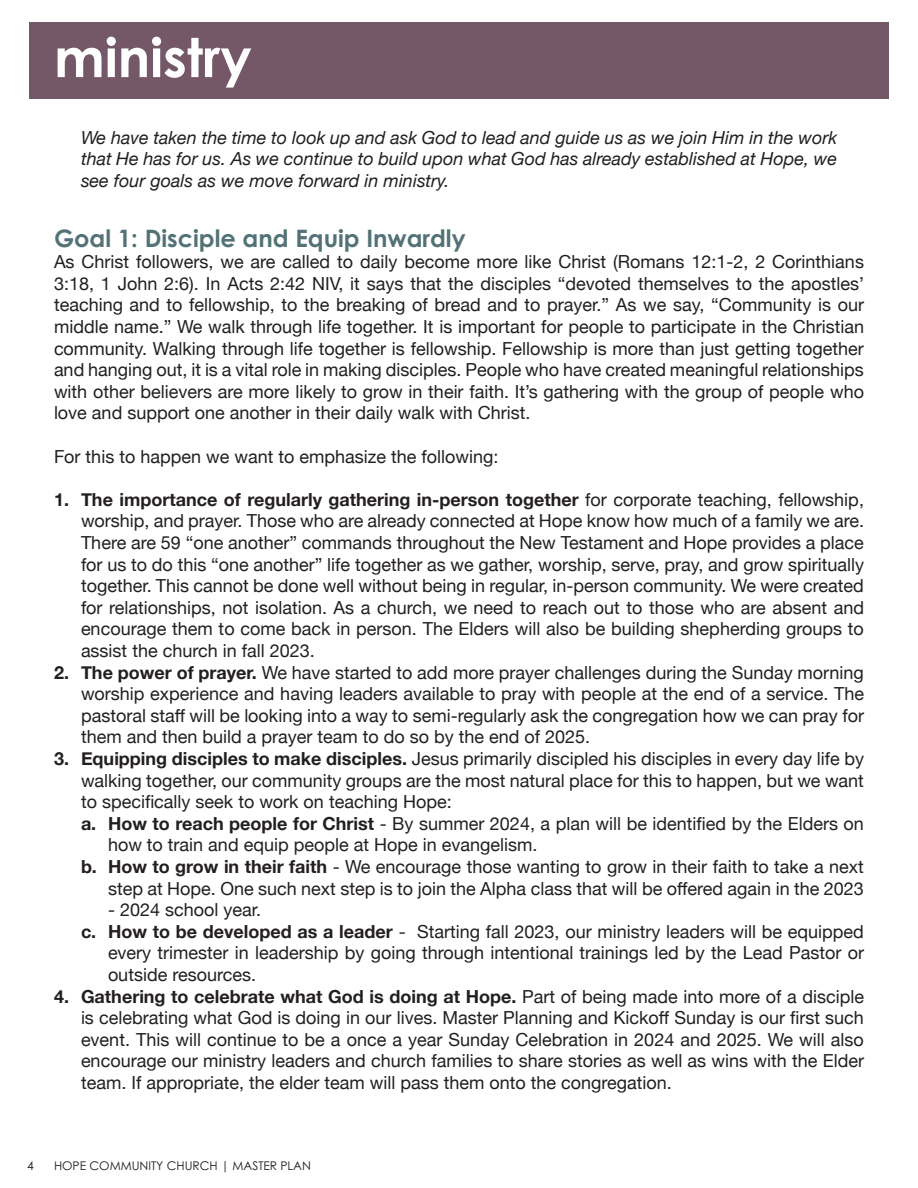
<style>
.page{position:relative;width:918px;height:1188px;background:#fff}
.page>*{position:absolute;margin:0;border:0;box-sizing:border-box;transform-origin:0 0}
.t1{font:700 54px "Century Gothic Pro";color:#fff}
.t2{font:700 24px "Century Gothic Pro";color:#527277}
.t3{font:18px/21.6px "Helvetica Neue";color:#231f20;text-align:justify}
.t4{font:italic 18px/21.6px "Helvetica Neue";color:#231f20;text-align:justify}
.t5{font:12px "Century Gothic Pro";color:#231f20}
.s1{font-weight:700}
</style>
<div class="page">
<div style="left:29px;top:22px;width:860px;height:77px;background:#755867"></div>
<p class="t1" style="left:54px;top:24px;width:199px">ministry</p>
<p class="t4" style="left:81px;top:127px;width:758px">We have taken the time to look up and ask God to lead and guide us as we join Him in the work that He has for us. As we continue to build upon what God has already established at Hope, we see four goals as we move forward in ministry.</p>
<p class="t2" style="left:54px;top:223px;width:413px">Goal 1: Disciple and Equip Inwardly</p>
<p class="t3" style="left:54px;top:252px;width:812px">As Christ followers, we are called to daily become more like Christ (Romans 12:1-2, 2 Corinthians 3:18, 1 John 2:6). In Acts 2:42 NIV, it says that the disciples “devoted themselves to the apostles’ teaching and to fellowship, to the breaking of bread and to prayer.” As we say, “Community is our middle name.” We walk through life together. It is important for people to participate in the Christian community. Walking through life together is fellowship. Fellowship is more than just getting together and hanging out, it is a vital role in making disciples. People who have created meaningful relationships with other believers are more likely to grow in their faith. It’s gathering with the group of people who love and support one another in their daily walk with Christ.</p>
<p class="t3" style="left:54px;top:446px;width:446px">For this to happen we want to emphasize the following:</p>
<p class="t3" style="left:81px;top:490px;width:785px;text-indent:-27px"><span class="s1">1. The importance of regularly gathering in-person together</span> for corporate teaching, fellowship, worship, and prayer. Those who are already connected at Hope know how much of a family we are.<br>There are 59 “one another” commands throughout the New Testament and Hope provides a place for us to do this “one another” life together as we gather, worship, serve, pray, and grow spiritually together. This cannot be done well without being in regular, in-person community. We were created for relationships, not isolation. As a church, we need to reach out to those who are absent and encourage them to come back in person. The Elders will also be building shepherding groups to assist the church in fall 2023.</p>
<p class="t3" style="left:81px;top:662px;width:785px;text-indent:-27px"><span class="s1">2. The power of prayer.</span> We have started to add more prayer challenges during the Sunday morning worship experience and having leaders available to pray with people at the end of a service. The pastoral staff will be looking into a way to semi-regularly ask the congregation how we can pray for them and then build a prayer team to do so by the end of 2025.</p>
<p class="t3" style="left:81px;top:749px;width:785px;text-indent:-27px"><span class="s1">3. Equipping disciples to make disciples.</span> Jesus primarily discipled his disciples in every day life by walking together, our community groups are the most natural place for this to happen, but we want to specifically seek to work on teaching Hope:</p>
<p class="t3" style="left:108px;top:814px;width:758px;text-indent:-27px"><span class="s1">a. How to reach people for Christ</span> - By summer 2024, a plan will be identified by the Elders on how to train and equip people at Hope in evangelism.</p>
<p class="t3" style="left:81px;top:857px;width:785px;text-align:right"><span class="s1">b. How to grow in their faith</span> - We encourage those wanting to grow in their faith to take a next step at Hope. One such next step is to join the Alpha class that will be offered again in the 2023</p>
<p class="t3" style="left:108px;top:900px;width:155px">- 2024 school year.</p>
<p class="t3" style="left:108px;top:922px;width:758px;text-indent:-27px"><span class="s1">c. How to be developed as a leader</span> - Starting fall 2023, our ministry leaders will be equipped every trimester in leadership by going through intentional trainings led by the Lead Pastor or outside resources.</p>
<p class="t3" style="left:81px;top:986px;width:785px;text-indent:-27px"><span class="s1">4. Gathering to celebrate what God is doing at Hope.</span> Part of being made into more of a disciple is celebrating what God is doing in our lives. Master Planning and Kickoff Sunday is our first such event. This will continue to be a once a year Sunday Celebration in 2024 and 2025. We will also encourage our ministry leaders and church families to share stories as well as wins with the Elder team. If appropriate, the elder team will pass them onto the congregation.</p>
<p class="t5" style="left:27px;top:1158px;width:8px">4</p>
<p class="t5" style="left:54px;top:1158px;width:258px">HOPE COMMUNITY CHURCH | MASTER PLAN</p>
</div>
